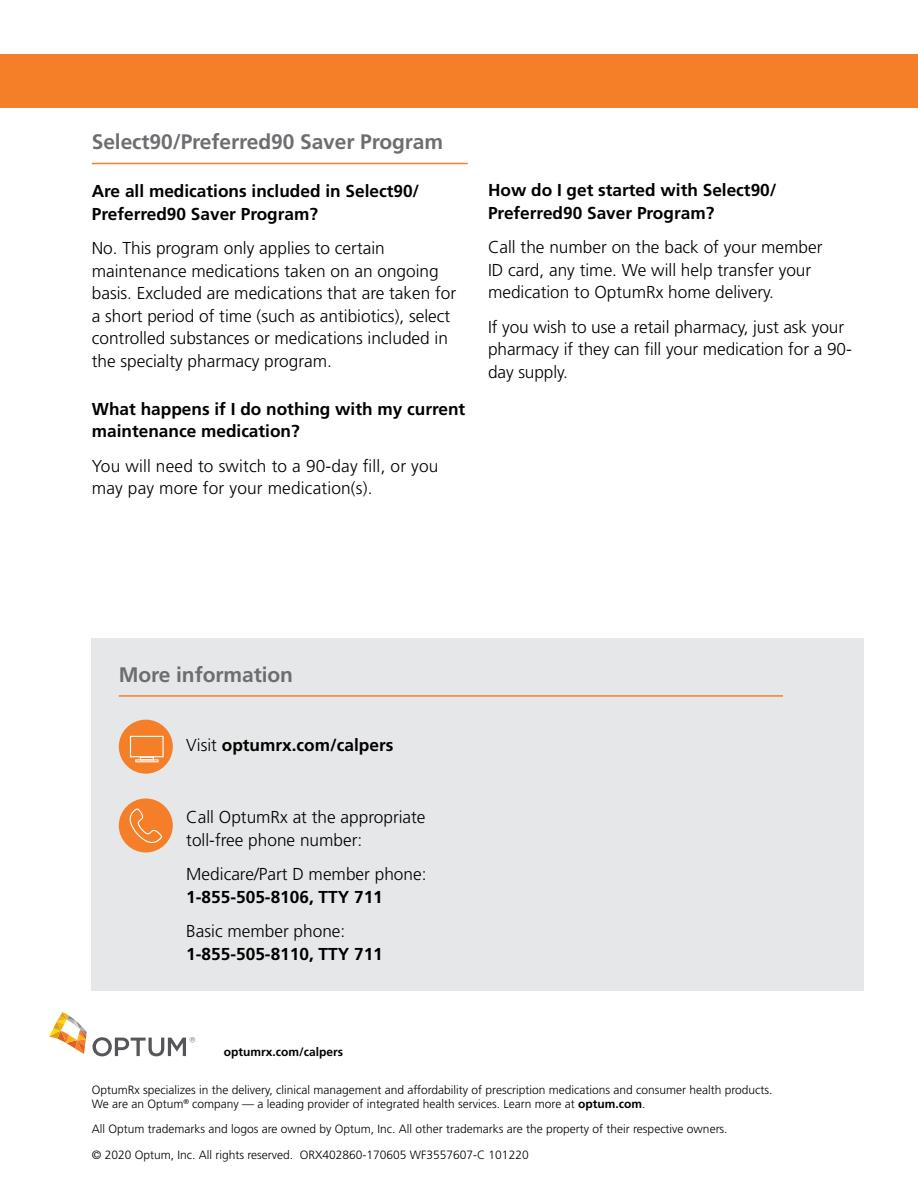
<style>
.page{position:relative;width:918px;height:1188px;background:#fff}
.page>*{position:absolute;margin:0;border:0;box-sizing:border-box;transform-origin:0 0}
.t1{font:700 21px "Frutiger LT Std";letter-spacing:-.005em;color:#6d6e71}
.t2{font:300 17.25px/22.5px "Frutiger LT Std";color:#000}
.t3{font:700 17.25px/22.5px "Frutiger LT Std";color:#000}
.t4{font:300 12px/13.5px "Frutiger LT Std";color:#000}
.t5{font:700 12px "Frutiger LT Std";color:#000}
.s1{font-weight:300}
.s2{font-weight:700}
</style>
<div class="page">
<svg style="left:49px;top:1012px;width:38px;height:42px"></svg>
<svg style="left:93px;top:1037px;width:102px;height:19px"></svg>
<hr style="left:92px;top:163px;width:376px;height:1px;background:#f57e29">
<div style="left:92px;top:639px;width:772px;height:352px;background:#e6e7e8"></div>
<hr style="left:119px;top:695px;width:664px;height:2px;background:#f57e29">
<div style="left:119px;top:720px;width:54px;height:54px;background:#f57e29;border-radius:50%"></div>
<hr style="left:135px;top:759px;width:24px;height:3px;background:#fff">
<svg style="left:130px;top:736px;width:34px;height:25px"></svg>
<div style="left:119px;top:798px;width:54px;height:54px;background:#f57e29;border-radius:50%"></div>
<svg style="left:129px;top:808px;width:33px;height:35px"></svg>
<div style="left:0;top:54px;width:918px;height:54px;background:#f57e29"></div>
<p class="t1" style="left:92px;top:130px;width:353px">Select90/Preferred90 Saver Program</p>
<p class="t3" style="left:92px;top:180px;width:329px">Are all medications included in Select90/<br>Preferred90 Saver Program?</p>
<p class="t2" style="left:92px;top:237px;width:366px">No. This program only applies to certain maintenance medications taken on an ongoing basis. Excluded are medications that are taken for a short period of time (such as antibiotics), select controlled substances or medications included in the specialty pharmacy program.</p>
<p class="t3" style="left:92px;top:398px;width:375px">What happens if I do nothing with my current maintenance medication?</p>
<p class="t2" style="left:92px;top:455px;width:348px">You will need to switch to a 90-day fill, or you may pay more for your medication(s).</p>
<p class="t3" style="left:488px;top:179px;width:290px">How do I get started with Select90/<br>Preferred90 Saver Program?</p>
<p class="t2" style="left:488px;top:237px;width:336px">Call the number on the back of your member<br>ID card, any time. We will help transfer your medication to OptumRx home delivery.</p>
<p class="t2" style="left:488px;top:316px;width:365px">If you wish to use a retail pharmacy, just ask your pharmacy if they can fill your medication for a 90- day supply.</p>
<p class="t1" style="left:119px;top:662px;width:176px">More information</p>
<p class="t3" style="left:186px;top:734px;width:209px"><span class="s1">Visit</span> optumrx.com/calpers</p>
<p class="t2" style="left:186px;top:806px;width:241px">Call OptumRx at the appropriate toll-free phone number:</p>
<p class="t2" style="left:186px;top:863px;width:242px">Medicare/Part D member phone:</p>
<p class="t3" style="left:186px;top:886px;width:198px">1-855-505-8106, TTY 711</p>
<p class="t2" style="left:186px;top:920px;width:161px">Basic member phone:</p>
<p class="t3" style="left:186px;top:943px;width:198px">1-855-505-8110, TTY 711</p>
<p class="t5" style="left:224px;top:1045px;width:121px">optumrx.com/calpers</p>
<p class="t4" style="left:92px;top:1084px;width:682px">OptumRx specializes in the delivery, clinical management and affordability of prescription medications and consumer health products.<br>We are an Optum<sup>®</sup> company — a leading provider of integrated health services. Learn more at <span class="s2">optum.com</span>.</p>
<p class="t4" style="left:92px;top:1117px;width:637px;line-height:25.5px">All Optum trademarks and logos are owned by Optum, Inc. All other trademarks are the property of their respective owners. © 2020 Optum, Inc. All rights reserved. ORX402860-170605 WF3557607-C 101220</p>
</div>
